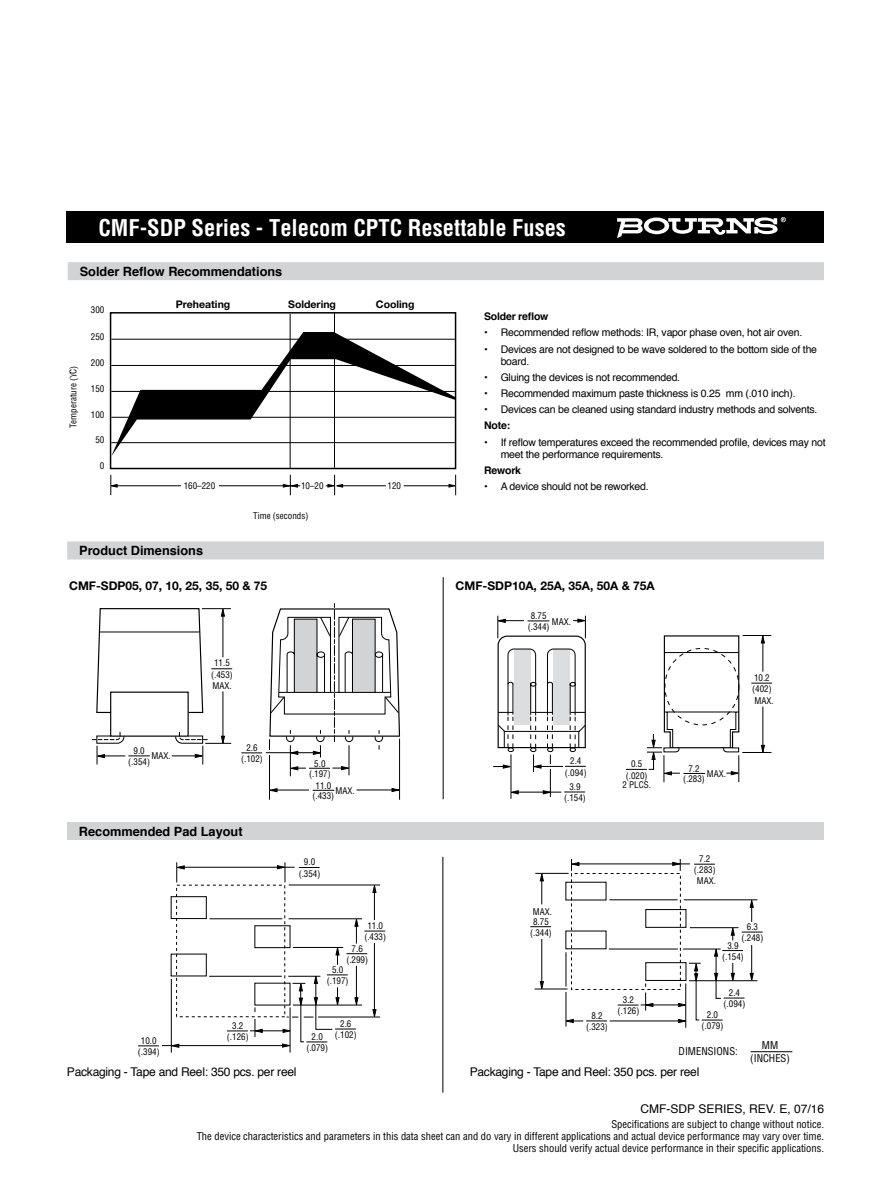
<style>
.page{position:relative;width:891px;height:1188px;background:#fff}
.page>*{position:absolute;margin:0;border:0;box-sizing:border-box;transform-origin:0 0}
.t1{font:700 condensed 22.5px "Helvetica";color:#fff}
.t2{font:700 12.75px "Helvetica";color:#000}
.t3{font:12px "Helvetica";letter-spacing:-.02em;color:#000}
.t4{font:700 12px "Helvetica Neue";color:#000}
.t5{font:12px "Helvetica";color:#000}
.t6{font:10.5px/12px "Helvetica";letter-spacing:-.02em;color:#000}
.t7{font:condensed 10.5px/12px "Helvetica";color:#000;text-align:right}
.t8{font:700 10.5px "Helvetica Neue";color:#000}
.t9{font:700 10.5px "Helvetica";letter-spacing:-.02em;color:#000}
.t10{font:condensed 9px/11.2px "Helvetica";color:#000;text-align:center}
</style>
<div class="page">
<div style="left:67px;top:212px;width:757px;height:31px;background:#000"></div>
<div style="left:67px;top:541px;width:757px;height:18px;background:#d1d3d4"></div>
<div style="left:68px;top:262px;width:756px;height:18px;background:#d1d3d4"></div>
<hr style="left:219px;top:485px;width:81px;height:1px;background:#000">
<svg style="left:110px;top:475px;width:8px;height:20px"></svg>
<hr style="left:116px;top:485px;width:65px;height:1px;background:#000">
<svg style="left:283px;top:475px;width:15px;height:20px"></svg>
<hr style="left:404px;top:485px;width:47px;height:1px;background:#000">
<svg style="left:326px;top:475px;width:17px;height:20px"></svg>
<hr style="left:342px;top:485px;width:44px;height:1px;background:#000">
<svg style="left:449px;top:475px;width:7px;height:20px"></svg>
<div style="left:110px;top:312px;width:346px;height:157px;border:2px solid #000"></div>
<hr style="left:290px;top:314px;width:1px;height:155px;background:#000">
<hr style="left:334px;top:313px;width:1px;height:155px;background:#000">
<svg style="left:111px;top:332px;width:345px;height:124px"></svg>
<svg style="left:617px;top:217px;width:169px;height:21px"></svg>
<hr style="left:511px;top:754px;width:1px;height:45px;background:#000">
<svg style="left:626px;top:635px;width:146px;height:147px"></svg>
<svg style="left:493px;top:616px;width:93px;height:181px"></svg>
<hr style="left:443px;top:577px;width:1px;height:222px;background:#000">
<div style="left:110px;top:692px;width:79px;height:45px;border:1px solid #000"></div>
<hr style="left:290px;top:745px;width:1px;height:31px;background:#000">
<hr style="left:349px;top:745px;width:1px;height:30px;background:#000">
<svg style="left:289px;top:766px;width:61px;height:4px"></svg>
<hr style="left:399px;top:739px;width:1px;height:61px;background:#000">
<svg style="left:270px;top:788px;width:7px;height:4px"></svg>
<svg style="left:392px;top:788px;width:9px;height:4px"></svg>
<hr style="left:276px;top:790px;width:33px;height:1px;background:#000">
<hr style="left:357px;top:790px;width:38px;height:1px;background:#000">
<hr style="left:269px;top:755px;width:1px;height:45px;background:#000">
<svg style="left:313px;top:790px;width:21px;height:1px"></svg>
<svg style="left:91px;top:731px;width:59px;height:34px"></svg>
<hr style="left:223px;top:691px;width:1px;height:47px;background:#000">
<svg style="left:172px;top:731px;width:59px;height:34px"></svg>
<svg style="left:96px;top:608px;width:136px;height:106px"></svg>
<svg style="left:241px;top:753px;width:21px;height:1px"></svg>
<hr style="left:266px;top:752px;width:53px;height:1px;background:#000">
<svg style="left:269px;top:603px;width:131px;height:154px"></svg>
<div style="left:67px;top:822px;width:757px;height:18px;background:#d1d3d4"></div>
<hr style="left:442px;top:857px;width:1px;height:236px;background:#000">
<svg style="left:672px;top:859px;width:10px;height:12px"></svg>
<hr style="left:578px;top:864px;width:112px;height:1px;background:#000">
<svg style="left:571px;top:859px;width:8px;height:12px"></svg>
<hr style="left:535px;top:989px;width:33px;height:1px;background:#000">
<svg style="left:540px;top:981px;width:4px;height:9px"></svg>
<svg style="left:535px;top:872px;width:9px;height:32px"></svg>
<hr style="left:535px;top:873px;width:34px;height:1px;background:#000">
<hr style="left:541px;top:939px;width:1px;height:46px;background:#000">
<hr style="left:566px;top:992px;width:1px;height:35px;background:#000">
<hr style="left:686px;top:983px;width:1px;height:45px;background:#000">
<svg style="left:694px;top:864px;width:21px;height:1px"></svg>
<svg style="left:530px;top:926px;width:21px;height:2px"></svg>
<svg style="left:564px;top:881px;width:199px;height:142px"></svg>
<hr style="left:290px;top:1007px;width:1px;height:46px;background:#000">
<hr style="left:162px;top:1045px;width:122px;height:1px;background:#000">
<hr style="left:171px;top:979px;width:1px;height:74px;background:#000">
<svg style="left:138px;top:1045px;width:21px;height:1px"></svg>
<svg style="left:170px;top:862px;width:215px;height:186px"></svg>
<hr style="left:751px;top:1051px;width:41px;height:1px;background:#000">
<h1 class="t1" style="left:98px;top:214px;width:469px">CMF-SDP Series - Telecom CPTC Resettable Fuses</h1>
<p class="t2" style="left:80px;top:261px;width:204px">Solder Reflow Recommendations</p>
<p class="t10" style="left:67px;top:428px;width:63px;rotate:-90deg">Temperature ( C)</p>
<p class="t10" style="left:91px;top:304px;width:15px">300</p>
<p class="t10" style="left:91px;top:331px;width:15px">250</p>
<p class="t10" style="left:91px;top:357px;width:15px">200</p>
<p class="t10" style="left:91px;top:383px;width:15px">150</p>
<p class="t10" style="left:91px;top:409px;width:15px">100</p>
<p class="t10" style="left:95px;top:434px;width:10px">50</p>
<p class="t10" style="left:100px;top:460px;width:6px">0</p>
<p class="t8" style="left:176px;top:296px;width:56px">Preheating</p>
<p class="t8" style="left:288px;top:296px;width:49px">Soldering</p>
<p class="t8" style="left:376px;top:296px;width:40px">Cooling</p>
<p class="t10" style="left:184px;top:480px;width:33px">160–220</p>
<p class="t10" style="left:301px;top:480px;width:24px">10–20</p>
<p class="t10" style="left:253px;top:510px;width:57px">Time (seconds)</p>
<p class="t10" style="left:388px;top:480px;width:15px">120</p>
<p class="t2" style="left:79px;top:540px;width:125px">Product Dimensions</p>
<p class="t4" style="left:69px;top:578px;width:200px">CMF-SDP05, 07, 10, 25, 35, 50 &amp; 75</p>
<p class="t10" style="left:128px;top:745px;width:23px;line-height:10.5px">9.0 (.354)</p>
<p class="t10" style="left:152px;top:750px;width:21px">MAX.</p>
<p class="t10" style="left:211px;top:657px;width:23px">11.5 (.453)<br>MAX.</p>
<p class="t10" style="left:241px;top:742px;width:23px">2.6 (.102)</p>
<p class="t2" style="left:79px;top:821px;width:165px">Recommended Pad Layout</p>
<p class="t10" style="left:138px;top:1035px;width:23px">10.0 (.394)</p>
<p class="t10" style="left:227px;top:1020px;width:23px">3.2 (.126)</p>
<p class="t10" style="left:309px;top:758px;width:23px;line-height:10.5px">5.0 (.197)</p>
<p class="t10" style="left:313px;top:780px;width:23px;line-height:10.5px">11.0 (.433)</p>
<p class="t10" style="left:336px;top:785px;width:21px">MAX.</p>
<p class="t10" style="left:330px;top:783px;width:13px">5.0</p>
<p class="t10" style="left:299px;top:856px;width:23px">9.0 (.354)</p>
<p class="t10" style="left:364px;top:920px;width:23px">11.0 (.433)</p>
<p class="t10" style="left:346px;top:943px;width:23px">7.6 (.299)</p>
<p class="t10" style="left:327px;top:964px;width:23px">5.0 (.197)</p>
<p class="t10" style="left:306px;top:1031px;width:23px">2.0 (.079)</p>
<p class="t10" style="left:335px;top:1018px;width:23px">2.6 (.102)</p>
<p class="t9" style="left:484px;top:308px;width:66px">Solder reflow</p>
<p class="t6" style="left:484px;top:327px;width:320px">• Recommended reflow methods: IR, vapor phase oven, hot air oven.</p>
<p class="t6" style="left:501px;top:343px;width:318px;text-indent:-16px">• Devices are not designed to be wave soldered to the bottom side of the board.</p>
<p class="t6" style="left:484px;top:372px;width:198px">• Gluing the devices is not recommended.</p>
<p class="t6" style="left:484px;top:388px;width:313px">• Recommended maximum paste thickness is 0.25 mm (.010 inch).</p>
<p class="t6" style="left:484px;top:404px;width:335px">• Devices can be cleaned using standard industry methods and solvents.</p>
<p class="t9" style="left:484px;top:417px;width:27px">Note:</p>
<p class="t6" style="left:501px;top:436px;width:326px;text-indent:-16px">• If reflow temperatures exceed the recommended profile, devices may not meet the performance requirements.</p>
<p class="t9" style="left:484px;top:462px;width:38px">Rework</p>
<p class="t6" style="left:484px;top:481px;width:166px">• A device should not be reworked.</p>
<p class="t4" style="left:456px;top:578px;width:201px">CMF-SDP10A, 25A, 35A, 50A &amp; 75A</p>
<p class="t10" style="left:528px;top:611px;width:23px;line-height:10.5px">8.75 (.344)</p>
<p class="t10" style="left:552px;top:616px;width:21px">MAX.</p>
<p class="t10" style="left:565px;top:755px;width:23px">2.4 (.094)</p>
<p class="t10" style="left:564px;top:781px;width:23px">3.9 (.154)</p>
<p class="t10" style="left:626px;top:758px;width:23px">0.5 (.020)</p>
<p class="t10" style="left:622px;top:779px;width:30px">2 PLCS.</p>
<p class="t10" style="left:533px;top:905px;width:21px">MAX.</p>
<p class="t10" style="left:530px;top:916px;width:23px">8.75 (.344)</p>
<p class="t10" style="left:586px;top:1010px;width:23px">8.2 (.323)</p>
<p class="t10" style="left:618px;top:994px;width:23px">3.2 (.126)</p>
<p class="t10" style="left:752px;top:672px;width:21px;text-align:left">10.2 (402)</p>
<p class="t10" style="left:683px;top:763px;width:23px;line-height:10.5px">7.2 (.283)</p>
<p class="t10" style="left:707px;top:768px;width:21px">MAX.</p>
<p class="t10" style="left:694px;top:853px;width:24px">7.2 (.283)<br>MAX.</p>
<p class="t10" style="left:754px;top:694px;width:21px">MAX.</p>
<p class="t10" style="left:742px;top:921px;width:23px">6.3 (.248)</p>
<p class="t10" style="left:722px;top:939px;width:23px">3.9 (.154)</p>
<p class="t10" style="left:724px;top:987px;width:23px">2.4 (.094)</p>
<p class="t10" style="left:702px;top:1009px;width:23px">2.0 (.079)</p>
<p class="t7" style="left:679px;top:1045px;width:61px">DIMENSIONS:</p>
<p class="t7" style="left:750px;top:1039px;width:41px;line-height:12.6px;text-align:center">MM (INCHES)</p>
<p class="t3" style="left:67px;top:1063px;width:231px">Packaging - Tape and Reel: 350 pcs. per reel</p>
<p class="t3" style="left:470px;top:1063px;width:231px">Packaging - Tape and Reel: 350 pcs. per reel</p>
<p class="t5" style="left:641px;top:1099px;width:185px">CMF-SDP SERIES, REV. E, 07/16</p>
<p class="t7" style="left:197px;top:1118px;width:629px">Specifications are subject to change without notice.<br>The device characteristics and parameters in this data sheet can and do vary in different applications and actual device performance may vary over time.<br>Users should verify actual device performance in their specific applications.</p>
</div>
